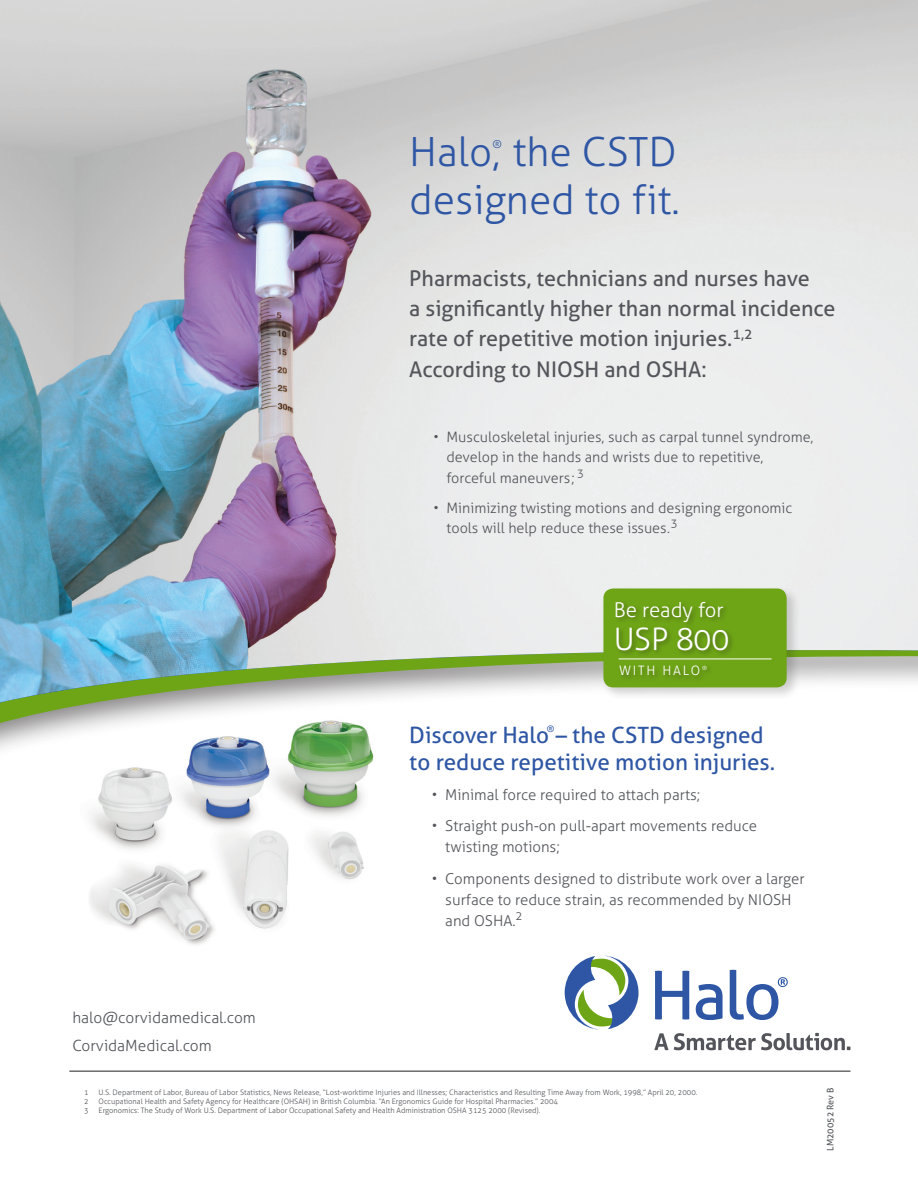
<style>
.page{position:relative;width:918px;height:1188px;background:#fff}
.page>*{position:absolute;margin:0;border:0;box-sizing:border-box;transform-origin:0 0}
.t1{font:300 40.35px "Aller";color:#2e56a4}
.t2{font:300 30.9px "Aller";letter-spacing:-.02em;color:#fff}
.t3{font:22.5px "Aller";color:#2e56a4}
.t4{font:21.6px/30.5px "Aller";color:#54555a}
.t5{font:300 20.4px "Aller";color:#fff}
.t6{font:300 15.45px "Aller";color:#54555a}
.t7{font:300 15px/21px "Aller";color:#54555a;text-align:center}
.t8{font:300 14.4px/20.1px "Aller";color:#54555a}
.t9{font:300 13.05px "Aller";letter-spacing:.14em;color:#fff}
.t10{font:300 10.95px "Aller";color:#2e56a4}
.t11{font:9px "Aller";color:#54555a}
.t12{font:9px "Aller";color:#2e56a4}
.t13{font:300 7.5px "Aller";color:#54555a}
.t14{font:300 5.7px "Aller";color:#fff}
.s1{font-size:40.5px}
</style>
<div class="page">
<img style="left:89px;top:774px;width:277px;height:171px">
<div style="left:0;top:630px;width:918px;height:144px;background:#231f20;opacity:.55"></div>
<svg style="left:0;top:717px;width:918px;height:25px"></svg>
<svg style="left:0;top:702px;width:918px;height:15px"></svg>
<img style="left:0;top:0;width:918px;height:702px">
<svg style="left:654px;top:1033px;width:196px;height:17px"></svg>
<svg style="left:655px;top:971px;width:34px;height:49px"></svg>
<svg style="left:696px;top:984px;width:27px;height:36px"></svg>
<svg style="left:565px;top:956px;width:74px;height:74px"></svg>
<svg style="left:730px;top:970px;width:58px;height:50px"></svg>
<hr style="left:69px;top:1071px;width:782px;height:1px;background:#231f20">
<div style="left:601px;top:586px;width:199px;height:115px;background:#231f20;opacity:.19"></div>
<div style="left:603px;top:588px;width:184px;height:99px;background:#6ea516;border-radius:10px"></div>
<div style="left:614px;top:600px;width:121px;height:83px;background:#231f20;opacity:.41"></div>
<hr style="left:619px;top:659px;width:153px;height:1px;background:#fff">
<p class="t1" style="left:409px;top:127px;width:269px">Halo<span class="s1">,</span> the CSTD</p>
<p class="t10" style="left:493px;top:138px;width:11px">®</p>
<p class="t1" style="left:409px;top:175px;width:272px">designed to fit.</p>
<p class="t4" style="left:409px;top:263px;width:402px">Pharmacists, technicians and nurses have</p>
<p class="t4" style="left:409px;top:293px;width:428px">a significantly higher than normal incidence rate of repetitive motion injuries.<sup>1,2</sup></p>
<p class="t4" style="left:409px;top:354px;width:299px">According to NIOSH and OSHA:</p>
<p class="t8" style="left:447px;top:427px;width:368px;text-indent:-13px">• Musculoskeletal injuries, such as carpal tunnel syndrome, develop in the hands and wrists due to repetitive,</p>
<p class="t8" style="left:447px;top:467px;width:139px">forceful maneuvers; <sup>3</sup></p>
<p class="t8" style="left:447px;top:498px;width:347px;text-indent:-13px">• Minimizing twisting motions and designing ergonomic tools will help reduce these issues.<sup>3</sup></p>
<p class="t5" style="left:614px;top:597px;width:111px">Be ready for</p>
<p class="t2" style="left:614px;top:621px;width:117px">USP 800</p>
<p class="t9" style="left:619px;top:663px;width:83px">WITH HALO</p>
<p class="t14" style="left:702px;top:664px;width:6px">®</p>
<p class="t12" style="left:547px;top:724px;width:9px">®</p>
<p class="t3" style="left:409px;top:748px;width:368px">to reduce repetitive motion injuries.</p>
<p class="t7" style="left:432px;top:784px;width:270px">• Minimal force required to attach parts;</p>
<p class="t7" style="left:432px;top:816px;width:327px">• Straight push-on pull-apart movements reduce</p>
<p class="t7" style="left:445px;top:837px;width:116px">twisting motions;</p>
<p class="t7" style="left:432px;top:868px;width:374px">• Components designed to distribute work over a larger surface to reduce strain, as recommended by NIOSH</p>
<p class="t7" style="left:445px;top:910px;width:79px">and OSHA.<sup>2</sup></p>
<p class="t3" style="left:409px;top:721px;width:356px">Discover Halo – the CSTD designed</p>
<p class="t6" style="left:72px;top:1008px;width:185px">halo@corvidamedical.com</p>
<p class="t6" style="left:72px;top:1036px;width:141px">CorvidaMedical.com</p>
<p class="t13" style="left:84px;top:1088px;width:6px">1</p>
<p class="t13" style="left:99px;top:1088px;width:600px">U.S. Department of Labor, Bureau of Labor Statistics, News Release, “Lost-worktime Injuries and Illnesses; Characteristics and Resulting Time Away from Work, 1998,” April 20, 2000.</p>
<p class="t13" style="left:84px;top:1097px;width:6px">2</p>
<p class="t13" style="left:99px;top:1097px;width:461px">Occupational Health and Safety Agency for Healthcare (OHSAH) in British Columbia. “An Ergonomics Guide for Hospital Pharmacies.” 2004</p>
<p class="t13" style="left:84px;top:1106px;width:6px">3</p>
<p class="t13" style="left:99px;top:1106px;width:443px">Ergonomics: The Study of Work U.S. Department of Labor Occupational Safety and Health Administration OSHA 3125 2000 (Revised).</p>
<p class="t11" style="left:825px;top:1150px;width:64px;rotate:-90deg">LM20052 Rev B</p>
</div>
